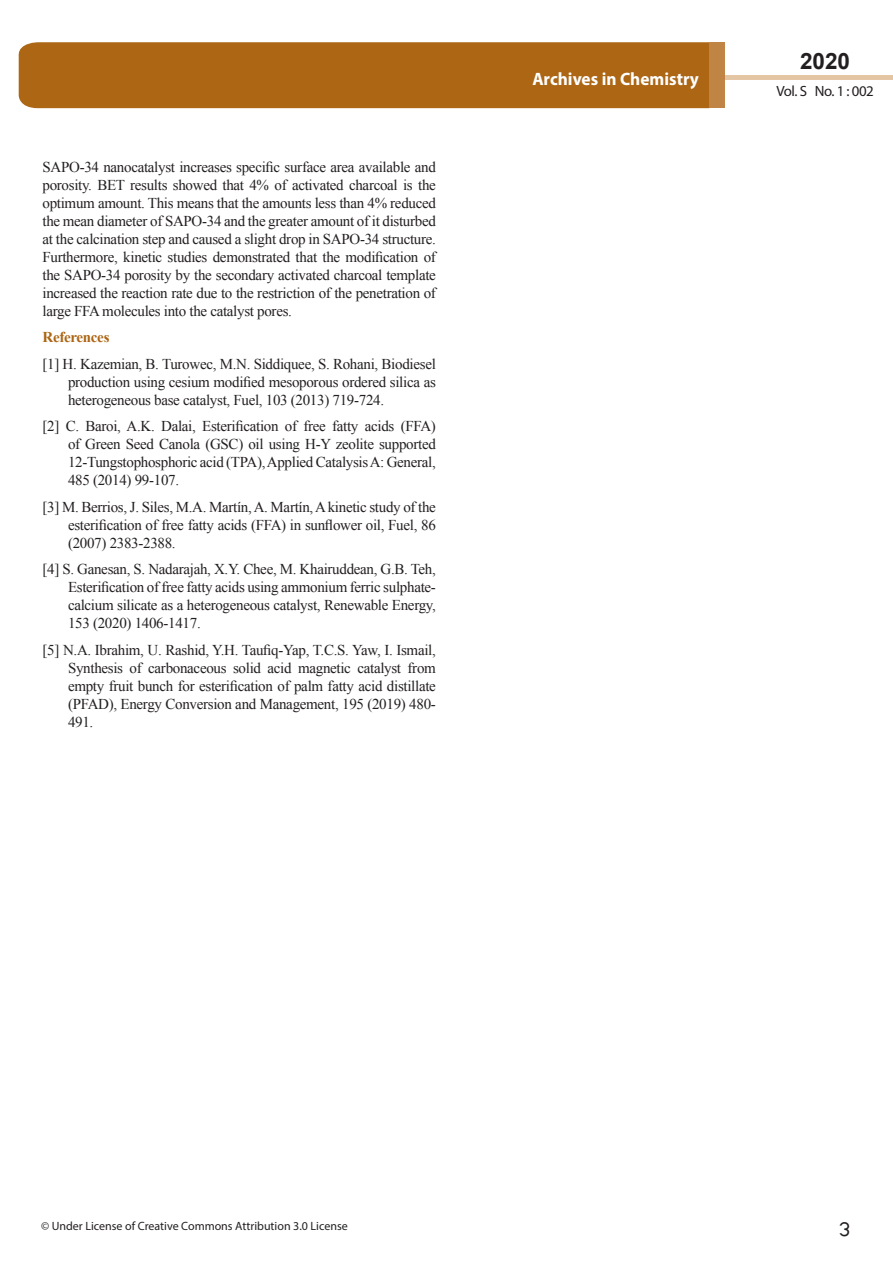
<style>
.page{position:relative;width:893px;height:1263px;background:#fff}
.page>*{position:absolute;margin:0;border:0;box-sizing:border-box;transform-origin:0 0}
.t1{font:25.5px "Tunga";color:#231f20}
.t2{font:700 22.5px "Arial";color:#231f20}
.t3{font:700 18px "Myriad Pro";color:#fff;scale:.96 1}
.t4{font:15px/18px "Times New Roman";letter-spacing:-.02em;color:#231f20;text-align:justify}
.t5{font:700 15px "Times New Roman";letter-spacing:-.02em;color:#ac6614}
.t6{font:14.85px "Myriad Pro";letter-spacing:-.03em;color:#231f20}
.t7{font:12px "Myriad Pro";color:#231f20}
</style>
<div class="page">
<hr style="left:725px;top:76px;width:168px;height:4px;background:#e4c5a4">
<div style="left:19px;top:42px;width:690px;height:66px;background:#ac6614"></div>
<div style="left:709px;top:42px;width:16px;height:66px;background:#c08544"></div>
<p class="t4" style="left:43px;top:157px;width:395px">SAPO-34 nanocatalyst increases specific surface area available and porosity. BET results showed that 4% of activated charcoal is the optimum amount. This means that the amounts less than 4% reduced the mean diameter of SAPO-34 and the greater amount of it disturbed at the calcination step and caused a slight drop in SAPO-34 structure.<br>Furthermore, kinetic studies demonstrated that the modification of the SAPO-34 porosity by the secondary activated charcoal template increased the reaction rate due to the restriction of the penetration of large FFA molecules into the catalyst pores.</p>
<p class="t5" style="left:43px;top:327px;width:68px">References</p>
<p class="t4" style="left:68px;top:354px;width:369px;text-indent:-26px">[1] H. Kazemian, B. Turowec, M.N. Siddiquee, S. Rohani, Biodiesel production using cesium modified mesoporous ordered silica as heterogeneous base catalyst, Fuel, 103 (2013) 719-724.</p>
<p class="t4" style="left:68px;top:417px;width:369px;text-indent:-26px">[2] C. Baroi, A.K. Dalai, Esterification of free fatty acids (FFA) of Green Seed Canola (GSC) oil using H-Y zeolite supported 12-Tungstophosphoric acid (TPA), Applied Catalysis A: General, 485 (2014) 99-107.</p>
<p class="t4" style="left:68px;top:497px;width:369px;text-indent:-26px">[3] M. Berrios, J. Siles, M.A. Martín, A. Martín, A kinetic study of the esterification of free fatty acids (FFA) in sunflower oil, Fuel, 86 (2007) 2383-2388.</p>
<p class="t4" style="left:68px;top:560px;width:369px;text-indent:-26px">[4] S. Ganesan, S. Nadarajah, X.Y. Chee, M. Khairuddean, G.B. Teh, Esterification of free fatty acids using ammonium ferric sulphate&shy;calcium silicate as a heterogeneous catalyst, Renewable Energy, 153 (2020) 1406-1417.</p>
<p class="t4" style="left:68px;top:640px;width:369px;text-indent:-26px">[5] N.A. Ibrahim, U. Rashid, Y.H. Taufiq-Yap, T.C.S. Yaw, I. Ismail, Synthesis of carbonaceous solid acid magnetic catalyst from empty fruit bunch for esterification of palm fatty acid distillate (PFAD), Energy Conversion and Management, 195 (2019) 480- 491.</p>
<p class="t3" style="left:532px;top:67px;width:175px">Archives in Chemistry</p>
<p class="t3" style="left:585px;top:74px;width:128px">ISSN 1698-9465</p>
<h2 class="t2" style="left:800px;top:46px;width:52px">2020</h2>
<p class="t6" style="left:776px;top:82px;width:99px">Vol. S No. 1 : 002</p>
<p class="t7" style="left:41px;top:1218px;width:308px">© Under License of Creative Commons Attribution 3.0 License</p>
<p class="t1" style="left:839px;top:1212px;width:13px">3</p>
</div>
